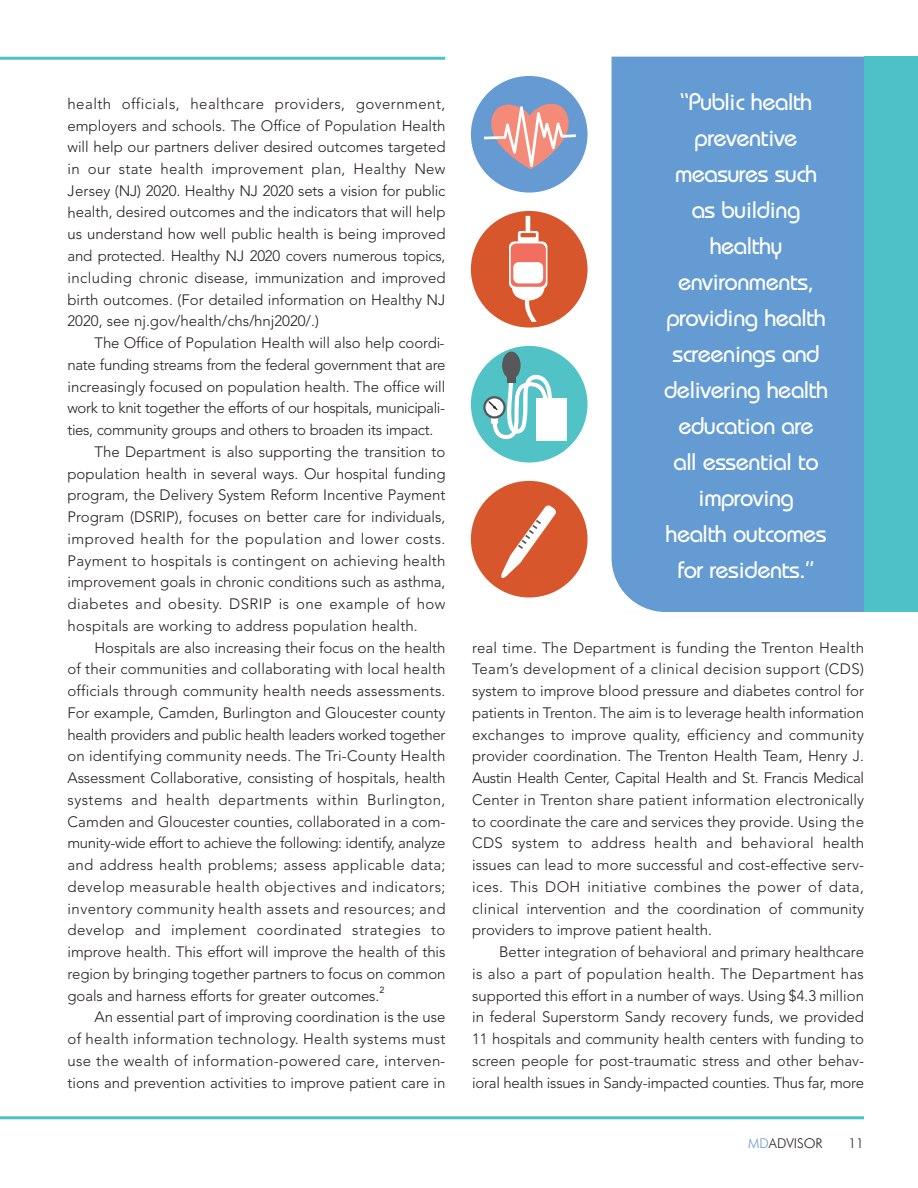
<style>
.page{position:relative;width:918px;height:1188px;background:#fff}
.page>*{position:absolute;margin:0;border:0;box-sizing:border-box;transform-origin:0 0}
.t1{font:500 24px/36px "Bauhaus";letter-spacing:-.025em;color:#fff;text-align:center}
.t2{font:300 15px/21.8px "Avenir";color:#231f20;text-align:justify}
.t3{font:300 15px "Avenir";letter-spacing:.03em;color:#231f20}
.t4{font:300 15px "Avenir";letter-spacing:-.02em;color:#231f20}
.t5{font:300 15px "Avenir";letter-spacing:-.025em;color:#231f20}
.t6{font:300 15px "Avenir";letter-spacing:.02em;color:#231f20}
.t7{font:300 15px "Avenir";letter-spacing:.025em;color:#231f20}
.t8{font:300 13.5px "Futura BT";color:#231f20}
.t9{font:9px "Avenir";color:#231f20}
.s1{color:#649bd2}
</style>
<div class="page">
<div style="left:612px;top:57px;width:252px;height:555px;background:#649bd2"></div>
<div style="left:471px;top:76px;width:117px;height:117px;background:#659bd2;border-radius:50%"></div>
<div style="left:471px;top:211px;width:117px;height:117px;background:#d7562c;border-radius:50%"></div>
<div style="left:471px;top:481px;width:117px;height:117px;background:#d7562c;border-radius:50%"></div>
<svg style="left:509px;top:216px;width:38px;height:106px"></svg>
<svg style="left:484px;top:95px;width:92px;height:74px"></svg>
<div style="left:471px;top:346px;width:117px;height:117px;background:#51c3c6;border-radius:50%"></div>
<div style="left:536px;top:398px;width:30px;height:42px;background:#fff"></div>
<svg style="left:483px;top:352px;width:70px;height:89px"></svg>
<svg style="left:501px;top:505px;width:55px;height:73px"></svg>
<hr style="left:0;top:57px;width:445px;height:3px;background:#4dc2c6">
<hr style="left:0;top:1116px;width:864px;height:3px;background:#4dc2c6">
<div style="left:864px;top:57px;width:54px;height:555px;background:#4dc2c6"></div>
<p class="t2" style="left:67px;top:94px;width:380px">health officials, healthcare providers, government, employers and schools. The Office of Population Health will help our partners deliver desired outcomes targeted in our state health improvement plan, Healthy New Jersey (NJ) 2020. Healthy NJ 2020 sets a vision for public health, desired outcomes and the indicators that will help us understand how well public health is being improved and protected. Healthy NJ 2020 covers numerous topics, including chronic disease, immunization and improved birth outcomes. (For detailed information on Healthy NJ 2020, see nj.gov/health/chs/hnj2020/.)</p>
<p class="t2" style="left:95px;top:333px;width:352px">The Office of Population Health will also help coordi-</p>
<p class="t4" style="left:68px;top:358px;width:380px">nate funding streams from the federal government that are</p>
<p class="t2" style="left:68px;top:377px;width:380px">increasingly focused on population health. The office will</p>
<p class="t5" style="left:68px;top:402px;width:379px">work to knit together the efforts of our hospitals, municipali-</p>
<p class="t4" style="left:68px;top:424px;width:367px">ties, community groups and others to broaden its impact.</p>
<p class="t2" style="left:95px;top:442px;width:353px">The Department is also supporting the transition to</p>
<p class="t2" style="left:68px;top:464px;width:380px">population health in several ways. Our hospital funding</p>
<p class="t2" style="left:68px;top:485px;width:380px">program, the Delivery System Reform Incentive Payment</p>
<p class="t2" style="left:68px;top:507px;width:380px">Program (DSRIP), focuses on better care for individuals,</p>
<p class="t3" style="left:68px;top:532px;width:380px">improved health for the population and lower costs.</p>
<p class="t2" style="left:68px;top:551px;width:380px">Payment to hospitals is contingent on achieving health</p>
<p class="t2" style="left:68px;top:572px;width:380px">improvement goals in chronic conditions such as asthma,</p>
<p class="t3" style="left:68px;top:598px;width:380px">diabetes and obesity. DSRIP is one example of how</p>
<p class="t2" style="left:68px;top:616px;width:352px">hospitals are working to address population health.</p>
<p class="t2" style="left:95px;top:638px;width:353px">Hospitals are also increasing their focus on the health</p>
<p class="t2" style="left:68px;top:659px;width:380px">of their communities and collaborating with local health</p>
<p class="t2" style="left:68px;top:681px;width:380px">officials through community health needs assessments.</p>
<p class="t2" style="left:68px;top:703px;width:380px">For example, Camden, Burlington and Gloucester county</p>
<p class="t4" style="left:68px;top:728px;width:380px">health providers and public health leaders worked together</p>
<p class="t2" style="left:68px;top:746px;width:380px">on identifying community needs. The Tri-County Health</p>
<p class="t2" style="left:68px;top:768px;width:380px">Assessment Collaborative, consisting of hospitals, health</p>
<p class="t3" style="left:68px;top:793px;width:380px">systems and health departments within Burlington,</p>
<p class="t2" style="left:68px;top:812px;width:379px">Camden and Gloucester counties, collaborated in a com-</p>
<p class="t4" style="left:68px;top:837px;width:380px">munity-wide effort to achieve the following: identify, analyze</p>
<p class="t6" style="left:68px;top:859px;width:380px">and address health problems; assess applicable data;</p>
<p class="t3" style="left:68px;top:880px;width:380px">develop measurable health objectives and indicators;</p>
<p class="t3" style="left:68px;top:902px;width:380px">inventory community health assets and resources; and</p>
<p class="t7" style="left:68px;top:924px;width:380px">develop and implement coordinated strategies to</p>
<p class="t2" style="left:67px;top:942px;width:380px">improve health. This effort will improve the health of this</p>
<p class="t2" style="left:68px;top:964px;width:380px">region by bringing together partners to focus on common</p>
<p class="t2" style="left:68px;top:986px;width:313px">goals and harness efforts for greater outcomes.</p>
<p class="t9" style="left:379px;top:986px;width:7px">2</p>
<p class="t2" style="left:68px;top:1007px;width:380px;text-indent:27px">An essential part of improving coordination is the use of health information technology. Health systems must use the wealth of information-powered care, interven&shy;tions and prevention activities to improve patient care in</p>
<h1 class="t1" style="left:664px;top:86px;width:165px">“Public health preventive measures such as building healthy environments, providing health screenings and delivering health education are all essential to improving<br>health outcomes for residents.”</h1>
<p class="t2" style="left:472px;top:638px;width:394px">real time. The Department is funding the Trenton Health Team’s development of a clinical decision support (CDS) system to improve blood pressure and diabetes control for patients in Trenton. The aim is to leverage health information exchanges to improve quality, efficiency and community provider coordination. The Trenton Health Team, Henry J.<br>Austin Health Center, Capital Health and St. Francis Medical Center in Trenton share patient information electronically to coordinate the care and services they provide. Using the CDS system to address health and behavioral health issues can lead to more successful and cost-effective serv&shy;ices. This DOH initiative combines the power of data, clinical intervention and the coordination of community providers to improve patient health.</p>
<p class="t2" style="left:472px;top:942px;width:393px;text-indent:27px">Better integration of behavioral and primary healthcare is also a part of population health. The Department has supported this effort in a number of ways. Using $4.3 million in federal Superstorm Sandy recovery funds, we provided 11 hospitals and community health centers with funding to screen people for post-traumatic stress and other behav&shy;ioral health issues in Sandy-impacted counties. Thus far, more</p>
<p class="t8" style="left:748px;top:1137px;width:76px"><span class="s1">MD</span>ADVISOR</p>
<p class="t8" style="left:848px;top:1137px;width:17px">11</p>
</div>
